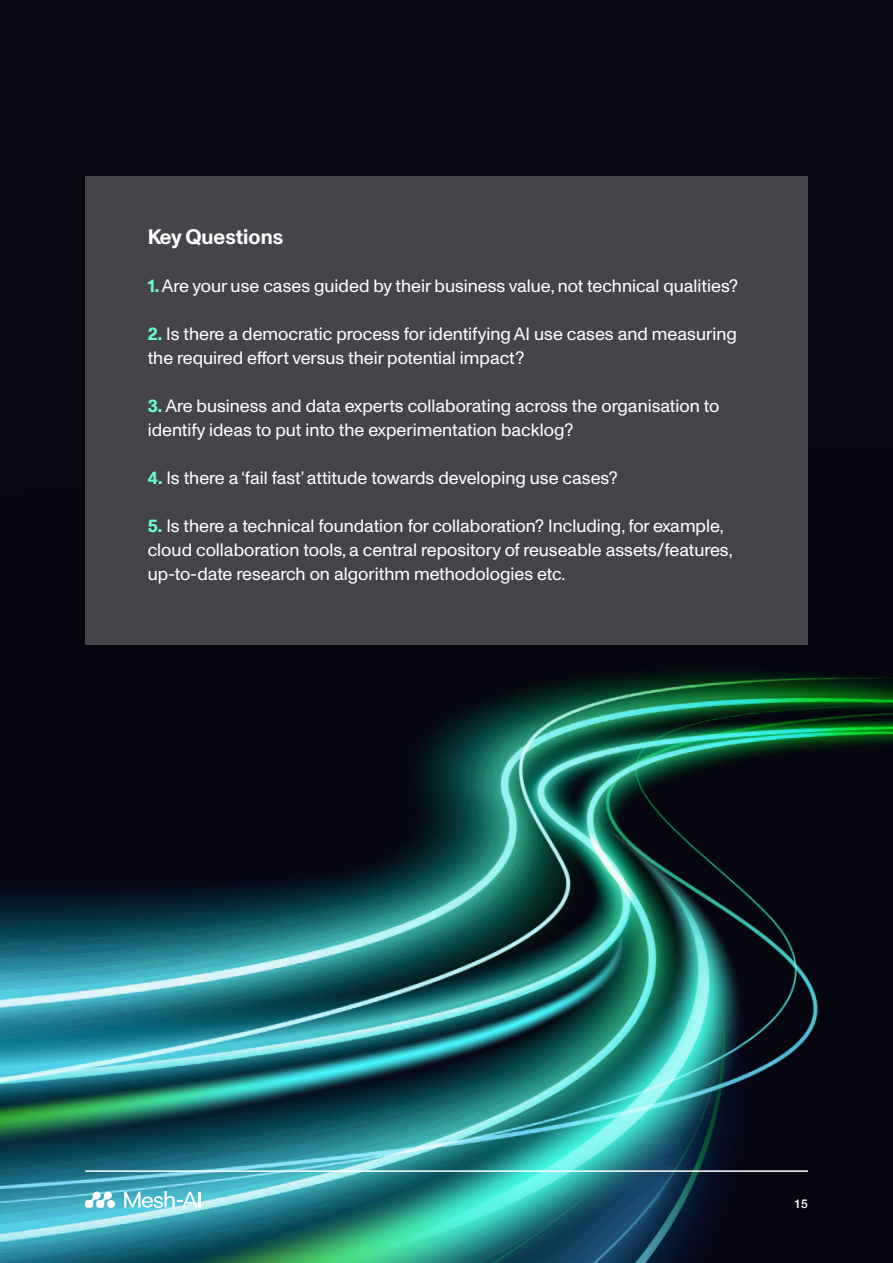
<style>
.page{position:relative;width:893px;height:1263px;background:#fff}
.page>*{position:absolute;margin:0;border:0;box-sizing:border-box;transform-origin:0 0}
.t1{font:700 21px "Monument Grotesk";color:#fff}
.t2{font:18px/24px "Monument Grotesk";color:#fff}
.t3{font:500 12px "Helvetica Neue";color:#fff}
.s1{font-weight:700;color:#6cfdd3}
</style>
<div class="page">
<img style="left:0;top:0;width:893px;height:1263px">
<div style="left:85px;top:176px;width:723px;height:468px;background:#44444a"></div>
<hr style="left:85px;top:1170px;width:723px;height:2px;background:#fff">
<svg style="left:85px;top:1191px;width:27px;height:17px"></svg>
<div style="left:107px;top:1200px;width:8px;height:8px;background:#fff;border-radius:50%"></div>
<svg style="left:124px;top:1191px;width:76px;height:17px"></svg>
<p class="t1" style="left:148px;top:221px;width:137px">Key Questions</p>
<p class="t2" style="left:148px;top:272px;width:592px"><span class="s1">1.</span>Are your use cases guided by their business value, not technical qualities?</p>
<p class="t2" style="left:148px;top:320px;width:591px"><span class="s1">2.</span> Is there a democratic process for identifying AI use cases and measuring the required effort versus their potential impact?</p>
<p class="t2" style="left:148px;top:392px;width:573px"><span class="s1">3.</span> Are business and data experts collaborating across the organisation to identify ideas to put into the experimentation backlog?</p>
<p class="t2" style="left:148px;top:464px;width:471px"><span class="s1">4.</span> Is there a ‘fail fast’ attitude towards developing use cases?</p>
<p class="t2" style="left:148px;top:512px;width:586px"><span class="s1">5.</span> Is there a technical foundation for collaboration? Including, for example, cloud collaboration tools, a central repository of reuseable assets/features, up-to-date research on algorithm methodologies etc.</p>
<p class="t3" style="left:795px;top:1194px;width:15px">15</p>
</div>
